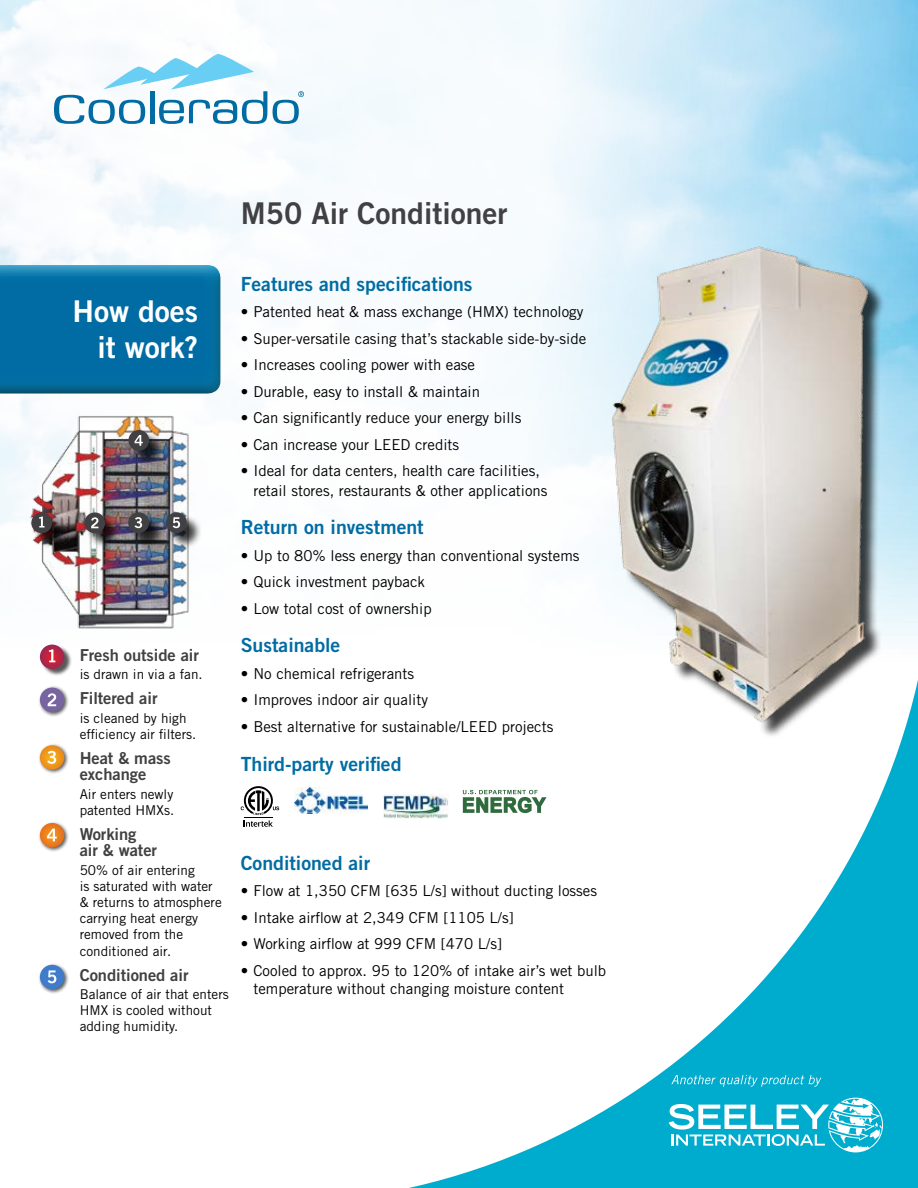
<style>
.page{position:relative;width:918px;height:1188px;background:#fff}
.page>*{position:absolute;margin:0;border:0;box-sizing:border-box;transform-origin:0 0}
.t1{font:30px "Trade Gothic LT Std Bd 2";color:#414042}
.t2{font:30px/36px "Trade Gothic LT Std Bd 2";color:#fff;text-align:right}
.t3{font:19.5px "Trade Gothic LT Std Bd 2";color:#006ca3}
.t4{font:16.5px/16.5px "Trade Gothic LT Std Bd 2";letter-spacing:-.005em;color:#414042}
.t5{font:15px/19.5px "Trade Gothic LT Std";color:#000}
.t6{font:13.5px/16.2px "Trade Gothic LT Std";color:#000}
</style>
<div class="page">
<div style="left:615px;top:250px;width:271px;height:488px;background:#000;opacity:.75"></div>
<img style="left:608px;top:226px;width:266px;height:267px">
<svg style="left:219px;top:493px;width:699px;height:695px"></svg>
<svg style="left:669px;top:1098px;width:214px;height:54px"></svg>
<svg style="left:671px;top:1075px;width:150px;height:12px;background:#2dbad5"></svg>
<div style="left:0;top:261px;width:223px;height:135px;background:#000;opacity:.75"></div>
<img style="left:27px;top:413px;width:166px;height:216px">
<div style="left:33px;top:515px;width:35px;height:34px;background:#000;opacity:.75"></div>
<div style="left:30px;top:511px;width:27px;height:27px;background:#000;opacity:.15"></div>
<div style="left:31px;top:512px;width:21px;height:21px;background:#414042;border-radius:50%"></div>
<svg style="left:39px;top:517px;width:6px;height:11px"></svg>
<div style="left:87px;top:515px;width:34px;height:34px;background:#000;opacity:.75"></div>
<div style="left:83px;top:511px;width:27px;height:27px;background:#000;opacity:.15"></div>
<div style="left:84px;top:512px;width:21px;height:21px;background:#414042;border-radius:50%"></div>
<svg style="left:91px;top:517px;width:7px;height:11px"></svg>
<div style="left:130px;top:514px;width:35px;height:35px;background:#000;opacity:.75"></div>
<div style="left:127px;top:511px;width:27px;height:27px;background:#000;opacity:.15"></div>
<div style="left:128px;top:512px;width:21px;height:21px;background:#414042;border-radius:50%"></div>
<svg style="left:135px;top:517px;width:7px;height:11px"></svg>
<div style="left:131px;top:432px;width:34px;height:35px;background:#000;opacity:.75"></div>
<div style="left:127px;top:428px;width:27px;height:27px;background:#000;opacity:.15"></div>
<div style="left:128px;top:430px;width:21px;height:21px;background:#414042;border-radius:50%"></div>
<svg style="left:135px;top:435px;width:8px;height:11px"></svg>
<div style="left:168px;top:514px;width:35px;height:35px;background:#000;opacity:.75"></div>
<div style="left:165px;top:511px;width:26px;height:26px;background:#000;opacity:.15"></div>
<div style="left:166px;top:512px;width:21px;height:21px;background:#414042;border-radius:50%"></div>
<svg style="left:173px;top:517px;width:7px;height:11px"></svg>
<div style="left:41px;top:645px;width:31px;height:32px;background:#000;opacity:.66"></div>
<svg style="left:40px;top:645px;width:24px;height:24px"></svg>
<svg style="left:49px;top:649px;width:6px;height:13px"></svg>
<div style="left:38px;top:686px;width:31px;height:31px;background:#000;opacity:.66"></div>
<div style="left:40px;top:688px;width:24px;height:24px;background:#7764a0;border-radius:50%"></div>
<svg style="left:48px;top:693px;width:8px;height:13px"></svg>
<div style="left:38px;top:743px;width:31px;height:32px;background:#000;opacity:.66"></div>
<svg style="left:40px;top:745px;width:24px;height:25px"></svg>
<svg style="left:47px;top:751px;width:9px;height:13px"></svg>
<div style="left:38px;top:821px;width:31px;height:31px;background:#000;opacity:.66"></div>
<div style="left:40px;top:823px;width:24px;height:24px;background:#e97b1e;border-radius:12px"></div>
<svg style="left:47px;top:829px;width:10px;height:12px"></svg>
<div style="left:38px;top:963px;width:31px;height:31px;background:#000;opacity:.66"></div>
<div style="left:40px;top:965px;width:24px;height:24px;background:#407cca;border-radius:50%"></div>
<svg style="left:48px;top:970px;width:8px;height:13px"></svg>
<svg style="left:54px;top:54px;width:213px;height:70px"></svg>
<svg style="left:273px;top:91px;width:31px;height:33px"></svg>
<h1 class="t1" style="left:241px;top:195px;width:268px">M50 Air Conditioner</h1>
<h1 class="t2" style="left:72px;top:293px;width:127px">How does it work?</h1>
<p class="t4" style="left:80px;top:647px;width:121px">Fresh outside air</p>
<p class="t6" style="left:80px;top:666px;width:124px">is drawn in via a fan.</p>
<p class="t4" style="left:80px;top:690px;width:79px">Filtered air</p>
<p class="t6" style="left:80px;top:710px;width:118px">is cleaned by high efficiency air filters.</p>
<p class="t4" style="left:80px;top:749px;width:93px">Heat &amp; mass exchange</p>
<p class="t6" style="left:80px;top:786px;width:96px">Air enters newly patented HMXs.</p>
<p class="t4" style="left:80px;top:825px;width:79px">Working air &amp; water</p>
<p class="t6" style="left:80px;top:862px;width:144px">50% of air entering<br>is saturated with water &amp; returns to atmosphere carrying heat energy removed from the conditioned air.</p>
<p class="t4" style="left:80px;top:966px;width:110px">Conditioned air</p>
<p class="t6" style="left:80px;top:986px;width:151px">Balance of air that enters<br>HMX is cooled without adding humidity.</p>
<h2 class="t3" style="left:241px;top:272px;width:233px">Features and specifications</h2>
<p class="t5" style="left:241px;top:302px;width:344px">• Patented heat &amp; mass exchange (HMX) technology</p>
<p class="t5" style="left:241px;top:328px;width:347px">• Super-versatile casing that’s stackable side-by-side</p>
<p class="t5" style="left:241px;top:355px;width:236px">• Increases cooling power with ease</p>
<p class="t5" style="left:241px;top:381px;width:241px">• Durable, easy to install &amp; maintain</p>
<p class="t5" style="left:241px;top:408px;width:282px">• Can significantly reduce your energy bills</p>
<p class="t5" style="left:241px;top:434px;width:220px">• Can increase your LEED credits</p>
<p class="t5" style="left:253px;top:461px;width:296px;text-indent:-13px">• Ideal for data centers, health care facilities, retail stores, restaurants &amp; other applications</p>
<h2 class="t3" style="left:241px;top:515px;width:185px">Return on investment</h2>
<p class="t5" style="left:241px;top:546px;width:340px">• Up to 80% less energy than conventional systems</p>
<p class="t5" style="left:241px;top:572px;width:186px">• Quick investment payback</p>
<p class="t5" style="left:241px;top:599px;width:193px">• Low total cost of ownership</p>
<h2 class="t3" style="left:241px;top:633px;width:101px">Sustainable</h2>
<p class="t5" style="left:241px;top:664px;width:175px">• No chemical refrigerants</p>
<p class="t5" style="left:241px;top:690px;width:189px">• Improves indoor air quality</p>
<p class="t5" style="left:241px;top:717px;width:314px">• Best alternative for sustainable/LEED projects</p>
<h2 class="t3" style="left:241px;top:752px;width:162px">Third-party verified</h2>
<h2 class="t3" style="left:241px;top:851px;width:131px">Conditioned air</h2>
<p class="t5" style="left:241px;top:881px;width:358px">• Flow at 1,350 CFM [635 L/s] without ducting losses</p>
<p class="t5" style="left:241px;top:907px;width:275px">• Intake airflow at 2,349 CFM [1105 L/s]</p>
<p class="t5" style="left:241px;top:934px;width:263px">• Working airflow at 999 CFM [470 L/s]</p>
<p class="t5" style="left:253px;top:961px;width:354px;line-height:18px;text-indent:-13px">• Cooled to approx. 95 to 120% of intake air’s wet bulb temperature without changing moisture content</p>
</div>
